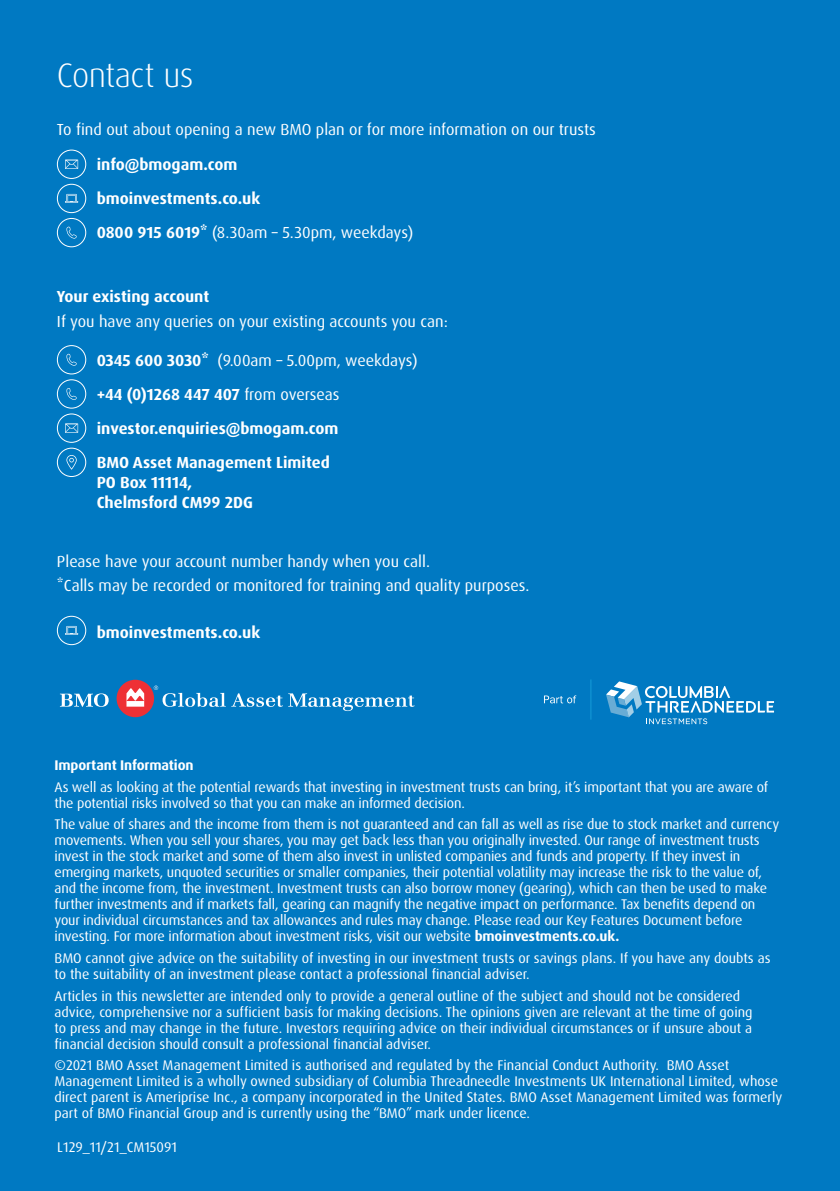
<style>
.page{position:relative;width:840px;height:1191px;background:#fff}
.page>*{position:absolute;margin:0;border:0;box-sizing:border-box;transform-origin:0 0}
.t1{font:300 34px "Dax Pro";letter-spacing:-.015em;color:#fff}
.t2{font:700 16px/34.2px "Dax Pro";color:#fff}
.t3{font:16px/24px "Dax Pro";color:#fff}
.t4{font:14px/16px "Dax Pro";letter-spacing:-.01em;color:#fff}
.t5{font:700 14px "Dax Pro";letter-spacing:-.01em;color:#fff}
.s1{font-weight:400}
.s2{font-weight:700}
</style>
<div class="page">
<div style="left:0;top:0;width:839px;height:1191px;background:#0079c2"></div>
<div style="left:116px;top:679px;width:38px;height:38px;background:#ee3035;border-radius:50%"></div>
<svg style="left:126px;top:688px;width:18px;height:18px"></svg>
<svg style="left:60px;top:693px;width:49px;height:14px"></svg>
<svg style="left:154px;top:685px;width:260px;height:26px;background:#268dcb"></svg>
<svg style="left:605px;top:681px;width:168px;height:43px;background:#3896cf"></svg>
<hr style="left:590px;top:679px;width:1px;height:40px;background:#169cd8">
<svg style="left:543px;top:695px;width:33px;height:8px"></svg>
<h1 class="t1" style="left:57px;top:53px;width:138px">Contact us</h1>
<p class="t3" style="left:57px;top:117px;width:540px">To find out about opening a new BMO plan or for more information on our trusts</p>
<p class="t2" style="left:97px;top:147px;width:318px">info@bmogam.com<br>bmoinvestments.co.uk<br>0800 915 6019* <span class="s1">(8.30am – 5.30pm, weekdays)</span></p>
<p class="t2" style="left:57px;top:279px;width:154px">Your existing account</p>
<p class="t3" style="left:57px;top:309px;width:392px">If you have any queries on your existing accounts you can:</p>
<p class="t2" style="left:97px;top:343px;width:322px">0345 600 3030* <span class="s1">(9.00am – 5.00pm, weekdays) </span>+44 (0)1268 447 407 <span class="s1">from overseas </span>investor.enquiries@bmogam.com<br>BMO Asset Management Limited</p>
<p class="t2" style="left:97px;top:472px;width:158px;line-height:20px">PO Box 11114,<br>Chelmsford CM99 2DG</p>
<p class="t3" style="left:57px;top:549px;width:473px">Please have your account number handy when you call.<br>*Calls may be recorded or monitored for training and quality purposes.</p>
<p class="t2" style="left:97px;top:615px;width:165px">bmoinvestments.co.uk</p>
<p class="t5" style="left:54px;top:756px;width:140px">Important Information</p>
<p class="t4" style="left:54px;top:778px;width:715px">As well as looking at the potential rewards that investing in investment trusts can bring, it’s important that you are aware of the potential risks involved so that you can make an informed decision.</p>
<p class="t4" style="left:54px;top:816px;width:726px">The value of shares and the income from them is not guaranteed and can fall as well as rise due to stock market and currency movements. When you sell your shares, you may get back less than you originally invested. Our range of investment trusts invest in the stock market and some of them also invest in unlisted companies and funds and property. If they invest in emerging markets, unquoted securities or smaller companies, their potential volatility may increase the risk to the value of, and the income from, the investment. Investment trusts can also borrow money (gearing), which can then be used to make further investments and if markets fall, gearing can magnify the negative impact on performance. Tax benefits depend on your individual circumstances and tax allowances and rules may change. Please read our Key Features Document before investing. For more information about investment risks, visit our website <span class="s2">bmoinvestments.co.uk.</span></p>
<p class="t4" style="left:54px;top:950px;width:717px">BMO cannot give advice on the suitability of investing in our investment trusts or savings plans. If you have any doubts as to the suitability of an investment please contact a professional financial adviser.</p>
<p class="t4" style="left:54px;top:987px;width:699px">Articles in this newsletter are intended only to provide a general outline of the subject and should not be considered advice, comprehensive nor a sufficient basis for making decisions. The opinions given are relevant at the time of going to press and may change in the future. Investors requiring advice on their individual circumstances or if unsure about a financial decision should consult a professional financial adviser.</p>
<p class="t4" style="left:54px;top:1057px;width:729px">©2021 BMO Asset Management Limited is authorised and regulated by the Financial Conduct Authority. BMO Asset Management Limited is a wholly owned subsidiary of Columbia Threadneedle Investments UK International Limited, whose direct parent is Ameriprise Inc., a company incorporated in the United States. BMO Asset Management Limited was formerly part of BMO Financial Group and is currently using the “BMO” mark under licence.</p>
<p class="t4" style="left:57px;top:1139px;width:121px">L129_11/21_CM15091</p>
</div>
